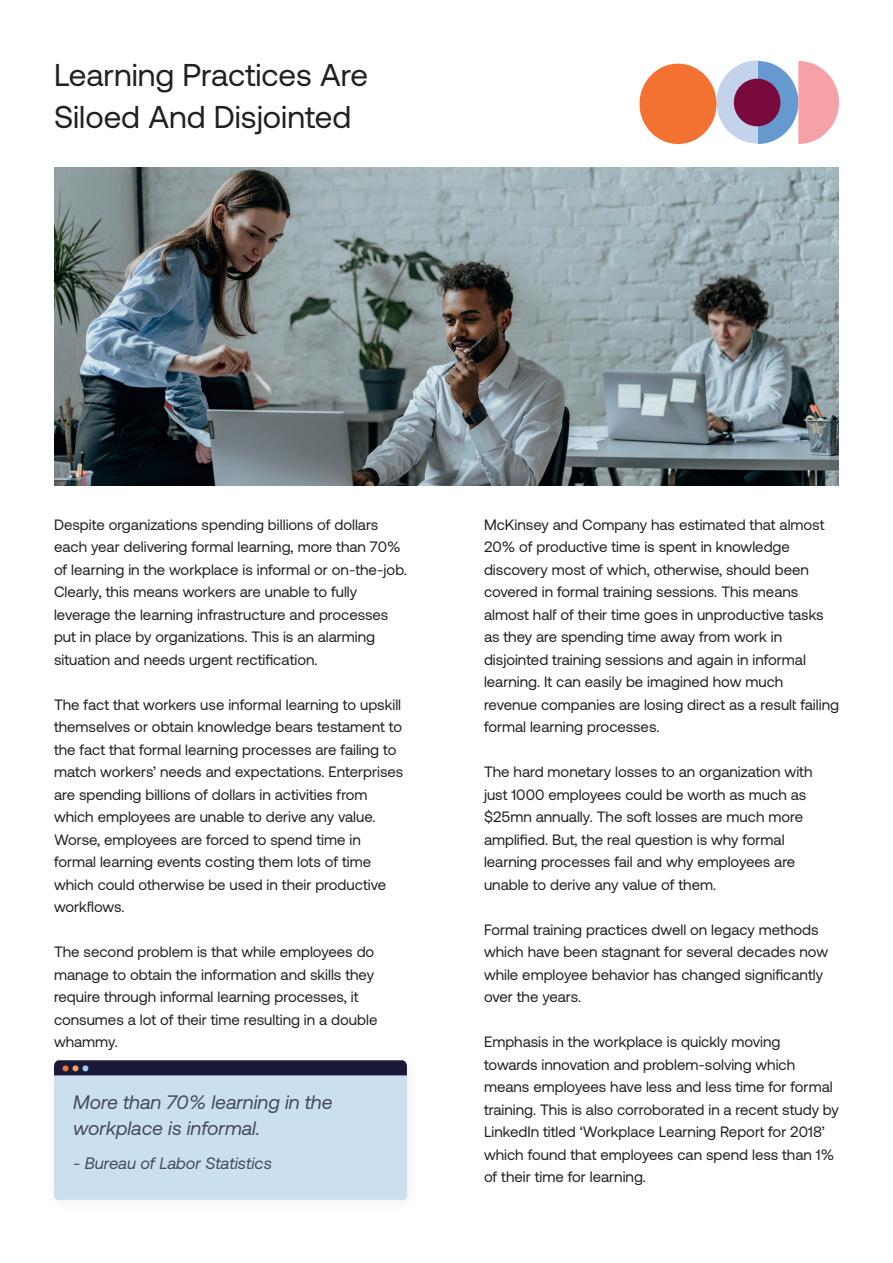
<style>
.page{position:relative;width:893px;height:1263px;background:#fff}
.page>*{position:absolute;margin:0;border:0;box-sizing:border-box;transform-origin:0 0}
.t1{font:31.5px/42px "Aeonik";color:#231f20}
.t2{font:italic 19.5px/25.5px "Aeonik";color:#46495f}
.t3{font:italic 16.5px "Aeonik";color:#46495f}
.t4{font:15px/22.5px "Aeonik";color:#231f20}
</style>
<div class="page">
<div style="left:54px;top:1066px;width:353px;height:134px;background:#cae0ee;border-radius:5px"></div>
<svg style="left:54px;top:1060px;width:353px;height:15px"></svg>
<svg style="left:716px;top:60px;width:123px;height:84px"></svg>
<div style="left:734px;top:79px;width:46px;height:47px;background:#780a3d;border-radius:50%"></div>
<div style="left:639px;top:64px;width:77px;height:80px;background:#f37131;border-radius:50%"></div>
<img style="left:54px;top:168px;width:785px;height:317px">
<h1 class="t1" style="left:54px;top:54px;width:315px">Learning Practices Are<br>Siloed And Disjointed</h1>
<p class="t4" style="left:54px;top:513px;width:354px">Despite organizations spending billions of dollars each year delivering formal learning, more than 70% of learning in the workplace is informal or on-the-job.<br>Clearly, this means workers are unable to fully leverage the learning infrastructure and processes put in place by organizations. This is an alarming situation and needs urgent rectification.</p>
<p class="t4" style="left:54px;top:693px;width:351px">The fact that workers use informal learning to upskill themselves or obtain knowledge bears testament to the fact that formal learning processes are failing to match workers’ needs and expectations. Enterprises are spending billions of dollars in activities from which employees are unable to derive any value.<br>Worse, employees are forced to spend time in formal learning events costing them lots of time which could otherwise be used in their productive workflows.</p>
<p class="t4" style="left:54px;top:941px;width:325px">The second problem is that while employees do manage to obtain the information and skills they require through informal learning processes, it consumes a lot of their time resulting in a double whammy.</p>
<h2 class="t2" style="left:73px;top:1090px;width:261px">More than 70% learning in the workplace is informal.</h2>
<p class="t3" style="left:73px;top:1154px;width:200px">- Bureau of Labor Statistics</p>
<p class="t4" style="left:484px;top:513px;width:356px">McKinsey and Company has estimated that almost 20% of productive time is spent in knowledge discovery most of which, otherwise, should been covered in formal training sessions. This means almost half of their time goes in unproductive tasks as they are spending time away from work in disjointed training sessions and again in informal learning. It can easily be imagined how much revenue companies are losing direct as a result failing formal learning processes.</p>
<p class="t4" style="left:484px;top:761px;width:330px">The hard monetary losses to an organization with just 1000 employees could be worth as much as $25mn annually. The soft losses are much more amplified. But, the real question is why formal learning processes fail and why employees are unable to derive any value of them.</p>
<p class="t4" style="left:484px;top:918px;width:346px">Formal training practices dwell on legacy methods which have been stagnant for several decades now while employee behavior has changed significantly over the years.</p>
<p class="t4" style="left:484px;top:1031px;width:356px">Emphasis in the workplace is quickly moving<br>towards innovation and problem-solving which means employees have less and less time for formal training. This is also corroborated in a recent study by LinkedIn titled ‘Workplace Learning Report for 2018’ which found that employees can spend less than 1% of their time for learning.</p>
</div>
